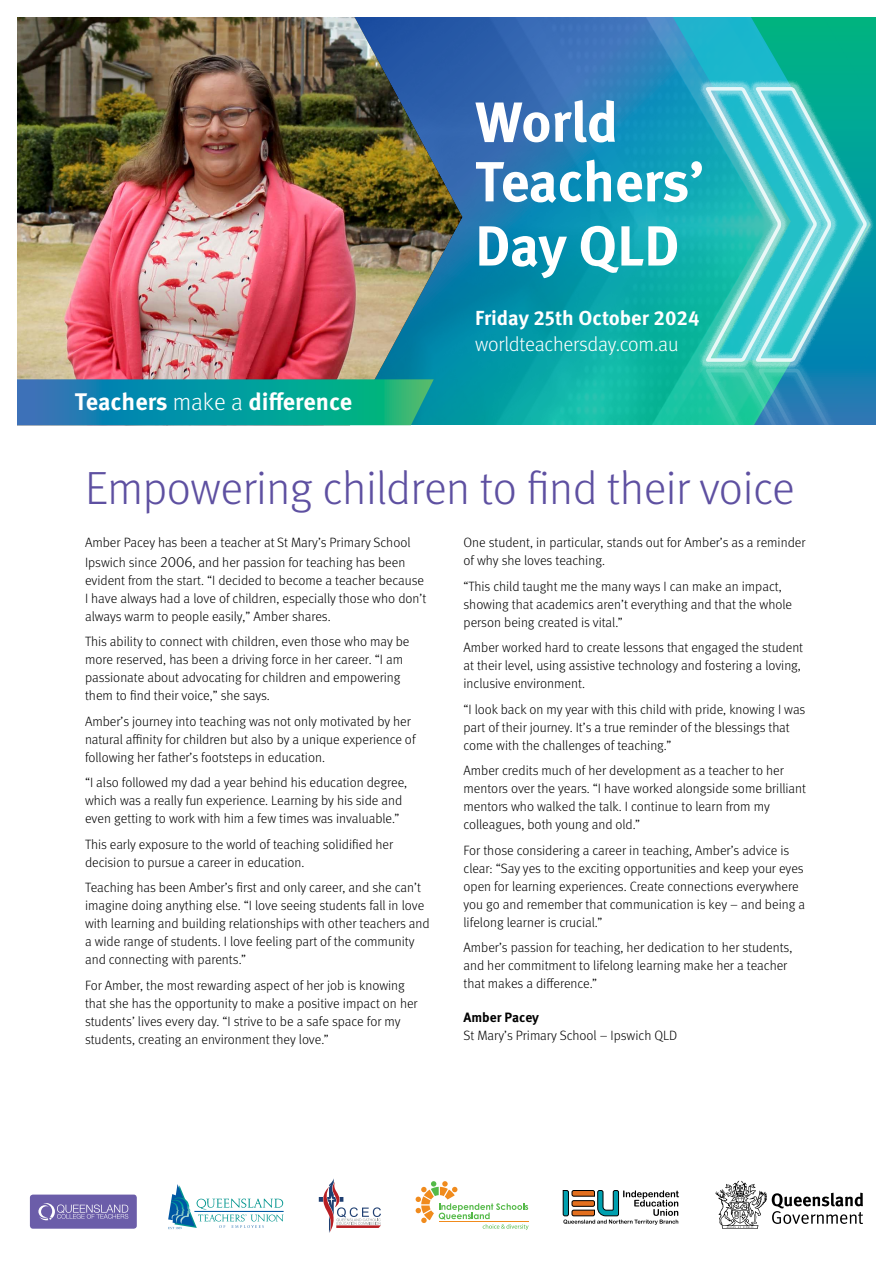
<style>
.page{position:relative;width:893px;height:1263px;background:#fff}
.page>*{position:absolute;margin:0;border:0;box-sizing:border-box;transform-origin:0 0}
.t1{font:700 56.4px/61.9px "Meta OT";letter-spacing:-.01em;color:#fff}
.t2{font:300 46.5px "Meta OT";letter-spacing:-.01em;color:#5e50a1}
.t3{font:700 24px "Meta OT";color:#fff}
.t4{font:300 20.4px "Meta OT";letter-spacing:-.01em;color:#fff}
.t5{font:700 20.4px "Meta OT";color:#fff}
.t6{font:300 13.5px/18px "Meta OT";color:#000}
.t7{font:700 13.5px "Meta OT";color:#000}
.s1{font-weight:300}
.s2{font-size:15px}
</style>
<div class="page">
<svg style="left:462px;top:17px;width:237px;height:408px;background:#188eae"></svg>
<svg style="left:663px;top:17px;width:51px;height:343px;background:#16a7b6"></svg>
<svg style="left:714px;top:17px;width:73px;height:63px;background:#14b5ba"></svg>
<div style="left:787px;top:17px;width:89px;height:68px;background:#00b085"></div>
<div style="left:699px;top:80px;width:125px;height:289px;background:#fff;opacity:.5"></div>
<img style="left:17px;top:17px;width:445px;height:408px">
<svg style="left:416px;top:1181px;width:113px;height:49px"></svg>
<div style="left:30px;top:1194px;width:107px;height:35px;background:#6b5da9;border-radius:3px"></div>
<svg style="left:38px;top:1203px;width:90px;height:17px"></svg>
<svg style="left:319px;top:1178px;width:62px;height:55px"></svg>
<svg style="left:715px;top:1181px;width:148px;height:48px"></svg>
<svg style="left:563px;top:1190px;width:116px;height:35px"></svg>
<svg style="left:168px;top:1184px;width:116px;height:45px"></svg>
<div style="left:698px;top:361px;width:133px;height:305px;background:#fff;opacity:.5"></div>
<svg style="left:701px;top:85px;width:175px;height:581px"></svg>
<svg style="left:17px;top:379px;width:417px;height:46px;background:#0f979d"></svg>
<h1 class="t1" style="left:475px;top:92px;width:231px">World<br>Teachers’<br>Day QLD</h1>
<h3 class="t3" style="left:75px;top:386px;width:279px">Teachers <span class="s1">make a</span> difference</h3>
<h3 class="t5" style="left:475px;top:305px;width:226px">Friday 25th October 2024</h3>
<h3 class="t4" style="left:475px;top:332px;width:205px">worldteachersday.com.au</h3>
<h2 class="t2" style="left:85px;top:461px;width:711px">Empowering children to find their voice</h2>
<p class="t6" style="left:85px;top:533px;width:327px;line-height:19.5px">Amber Pacey has been a teacher at St Mary’s Primary School<br>Ipswich since <span class="s2">2006</span>, and her passion for teaching has been</p>
<p class="t6" style="left:85px;top:572px;width:343px">evident from the start. “I decided to become a teacher because<br>I have always had a love of children, especially those who don’t always warm to people easily,” Amber shares.</p>
<p class="t6" style="left:85px;top:633px;width:326px">This ability to connect with children, even those who may be more reserved, has been a driving force in her career. “I am passionate about advocating for children and empowering them to find their voice,” she says.</p>
<p class="t6" style="left:85px;top:712px;width:332px">Amber’s journey into teaching was not only motivated by her natural affinity for children but also by a unique experience of following her father’s footsteps in education.</p>
<p class="t6" style="left:85px;top:774px;width:324px">“I also followed my dad a year behind his education degree, which was a really fun experience. Learning by his side and even getting to work with him a few times was invaluable.”</p>
<p class="t6" style="left:85px;top:835px;width:310px">This early exposure to the world of teaching solidified her decision to pursue a career in education.</p>
<p class="t6" style="left:85px;top:879px;width:346px">Teaching has been Amber’s first and only career, and she can’t imagine doing anything else. “I love seeing students fall in love with learning and building relationships with other teachers and a wide range of students. I love feeling part of the community and connecting with parents.”</p>
<p class="t6" style="left:85px;top:976px;width:334px">For Amber, the most rewarding aspect of her job is knowing that she has the opportunity to make a positive impact on her students’ lives every day. “I strive to be a safe space for my students, creating an environment they love.”</p>
<p class="t6" style="left:463px;top:534px;width:343px">One student, in particular, stands out for Amber’s as a reminder of why she loves teaching.</p>
<p class="t6" style="left:463px;top:577px;width:330px">“This child taught me the many ways I can make an impact, showing that academics aren’t everything and that the whole person being created is vital.”</p>
<p class="t6" style="left:463px;top:639px;width:341px">Amber worked hard to create lessons that engaged the student at their level, using assistive technology and fostering a loving, inclusive environment.</p>
<p class="t6" style="left:463px;top:700px;width:343px">“I look back on my year with this child with pride, knowing I was part of their journey. It’s a true reminder of the blessings that come with the challenges of teaching.”</p>
<p class="t6" style="left:463px;top:762px;width:344px">Amber credits much of her development as a teacher to her mentors over the years. “I have worked alongside some brilliant mentors who walked the talk. I continue to learn from my colleagues, both young and old.”</p>
<p class="t6" style="left:463px;top:841px;width:343px">For those considering a career in teaching, Amber’s advice is clear: “Say yes to the exciting opportunities and keep your eyes open for learning experiences. Create connections everywhere you go and remember that communication is key – and being a lifelong learner is crucial.”</p>
<p class="t6" style="left:463px;top:939px;width:330px">Amber’s passion for teaching, her dedication to her students, and her commitment to lifelong learning make her a teacher that makes a difference.”</p>
<p class="t7" style="left:463px;top:1009px;width:77px">Amber Pacey</p>
<p class="t6" style="left:463px;top:1027px;width:215px">St Mary’s Primary School – Ipswich QLD</p>
</div>
